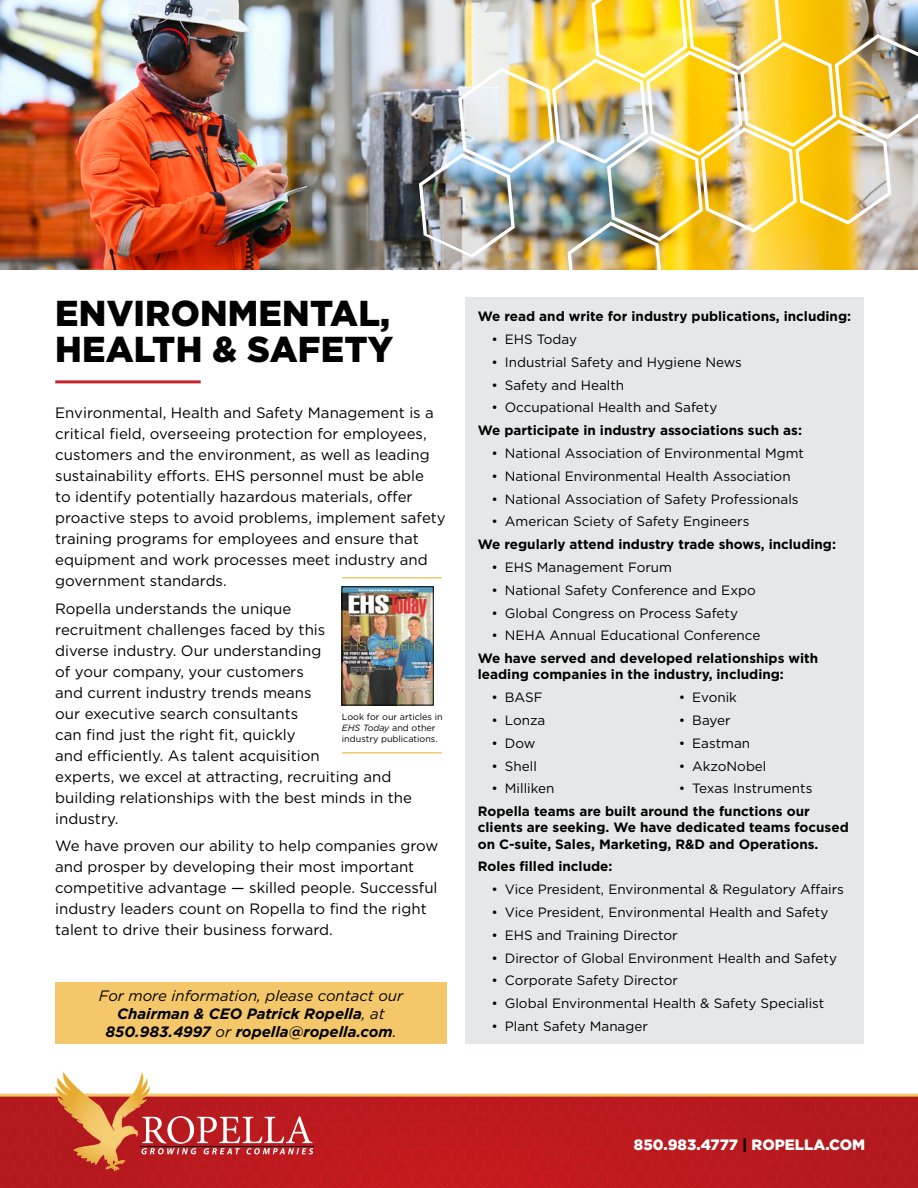
<style>
.page{position:relative;width:918px;height:1188px;background:#fff}
.page>*{position:absolute;margin:0;border:0;box-sizing:border-box;transform-origin:0 0}
.t1{font:900 36px/36px "Gotham";letter-spacing:.005em;color:#000}
.Body_Copy{font:15px/21px "Gotham";color:#000}
.t2{font:italic 700 15px "Gotham";color:#000}
.t3{font:italic 15px "Gotham";color:#000}
.t4{font:900 15px "Gotham";color:#fff}
.t5{font:13.5px "Gotham";color:#000}
.Bullet_Header{font:700 13.5px/16.2px "Gotham";color:#000}
.Magazine_Description{font:9px/10.8px "Gotham";color:#000}
.s1{font-style:italic}
.s2{font-weight:400}
.s3{color:#000}
</style>
<div class="page">
<svg style="left:0;top:1094px;width:918px;height:94px;background:#bc1e20"></svg>
<svg style="left:55px;top:1071px;width:258px;height:101px"></svg>
<hr style="left:140px;top:1146px;width:174px;height:1px;background:#000">
<img style="left:0;top:0;width:419px;height:270px">
<hr style="left:55px;top:380px;width:146px;height:3px;background:#c42428">
<div style="left:55px;top:982px;width:392px;height:62px;background:#f4c86a"></div>
<img style="left:344px;top:589px;width:87px;height:114px">
<hr style="left:342px;top:577px;width:100px;height:2px;background:#f4c86a">
<hr style="left:342px;top:752px;width:100px;height:2px;background:#f4c86a">
<img style="left:419px;top:0;width:499px;height:298px">
<div style="left:465px;top:298px;width:399px;height:746px;background:#e6e7e8"></div>
<p class="t1" style="left:55px;top:295px;width:340px">ENVIRONMENTAL,<br>HEALTH &amp; SAFETY</p>
<p class="Body_Copy" style="left:55px;top:402px;width:392px">Environmental, Health and Safety Management is a critical field, overseeing protection for employees, customers and the environment, as well as leading sustainability efforts. EHS personnel must be able<br>to identify potentially hazardous materials, offer proactive steps to avoid problems, implement safety training programs for employees and ensure that equipment and work processes meet industry and government standards.</p>
<p class="Body_Copy" style="left:55px;top:598px;width:358px">Ropella understands the unique<br>recruitment challenges faced by this<br>diverse industry. Our understanding<br>of your company, your customers<br>and current industry trends means<br>our executive search consultants<br>can find just the right fit, quickly<br>and efficiently. As talent acquisition<br>experts, we excel at attracting, recruiting and building relationships with the best minds in the industry.</p>
<p class="Body_Copy" style="left:55px;top:835px;width:385px">We have proven our ability to help companies grow and prosper by developing their most important competitive advantage — skilled people. Successful industry leaders count on Ropella to find the right talent to drive their business forward.</p>
<p class="Magazine_Description" style="left:342px;top:712px;width:102px">Look for our articles in<br><span class="s1">EHS Today</span> and other industry publications.</p>
<p class="t3" style="left:99px;top:986px;width:306px">For more information, please contact our</p>
<p class="t2" style="left:117px;top:1004px;width:269px">Chairman &amp; CEO Patrick Ropella<span class="s2">, at</span></p>
<p class="t2" style="left:105px;top:1022px;width:293px">850.983.4997 <span class="s2">or</span> ropella@ropella.com<span class="s2">.</span></p>
<p class="Bullet_Header" style="left:478px;top:308px;width:375px">We read and write for industry publications, including:</p>
<p class="t5" style="left:491px;top:331px;width:87px">• EHS Today</p>
<p class="t5" style="left:491px;top:353px;width:252px">• Industrial Safety and Hygiene News</p>
<p class="t5" style="left:491px;top:376px;width:134px">• Safety and Health</p>
<p class="t5" style="left:491px;top:399px;width:227px">• Occupational Health and Safety</p>
<p class="Bullet_Header" style="left:478px;top:422px;width:326px">We participate in industry associations such as:</p>
<p class="t5" style="left:491px;top:445px;width:314px">• National Association of Environmental Mgmt</p>
<p class="t5" style="left:491px;top:467px;width:301px">• National Environmental Health Association</p>
<p class="t5" style="left:491px;top:490px;width:309px">• National Association of Safety Professionals</p>
<p class="t5" style="left:491px;top:513px;width:260px">• American Sciety of Safety Engineers</p>
<p class="Bullet_Header" style="left:478px;top:536px;width:360px">We regularly attend industry trade shows, including:</p>
<p class="t5" style="left:491px;top:559px;width:182px">• EHS Management Forum</p>
<p class="t5" style="left:491px;top:581px;width:266px">• National Safety Conference and Expo</p>
<p class="t5" style="left:491px;top:604px;width:248px">• Global Congress on Process Safety</p>
<p class="t5" style="left:491px;top:627px;width:270px">• NEHA Annual Educational Conference</p>
<p class="Bullet_Header" style="left:478px;top:650px;width:342px">We have served and developed relationships with leading companies in the industry, including:</p>
<p class="t5" style="left:491px;top:689px;width:53px">• BASF</p>
<p class="t5" style="left:679px;top:689px;width:60px">• Evonik</p>
<p class="t5" style="left:491px;top:712px;width:56px">• Lonza</p>
<p class="t5" style="left:679px;top:712px;width:53px">• Bayer</p>
<p class="t5" style="left:491px;top:734px;width:46px">• Dow</p>
<p class="t5" style="left:679px;top:734px;width:73px">• Eastman</p>
<p class="t5" style="left:491px;top:757px;width:47px">• Shell</p>
<p class="t5" style="left:679px;top:757px;width:89px">• AkzoNobel</p>
<p class="t5" style="left:491px;top:780px;width:65px">• Milliken</p>
<p class="t5" style="left:679px;top:780px;width:135px">• Texas Instruments</p>
<p class="Bullet_Header" style="left:478px;top:803px;width:372px">Ropella teams are built around the functions our clients are seeking. We have dedicated teams focused on C-suite, Sales, Marketing, R&amp;D and Operations.</p>
<p class="Bullet_Header" style="left:478px;top:858px;width:136px">Roles filled include:</p>
<p class="t5" style="left:491px;top:881px;width:354px">• Vice President, Environmental &amp; Regulatory Affairs</p>
<p class="t5" style="left:491px;top:904px;width:339px">• Vice President, Environmental Health and Safety</p>
<p class="t5" style="left:491px;top:926px;width:188px">• EHS and Training Director</p>
<p class="t5" style="left:491px;top:949px;width:347px">• Director of Global Environment Health and Safety</p>
<p class="t5" style="left:491px;top:972px;width:188px">• Corporate Safety Director</p>
<p class="t5" style="left:491px;top:995px;width:334px">• Global Environmental Health &amp; Safety Specialist</p>
<p class="t5" style="left:491px;top:1018px;width:158px">• Plant Safety Manager</p>
<p class="t4" style="left:634px;top:1135px;width:233px">850.983.4777 <span class="s3">|</span> ROPELLA.COM</p>
</div>
